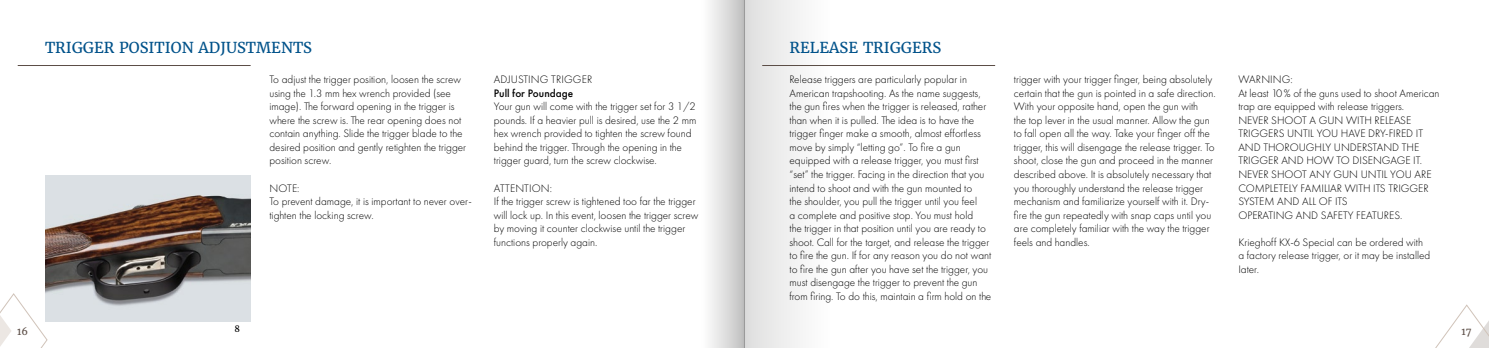
<style>
.page{position:relative;width:1489px;height:348px;background:#fff}
.page>*{position:absolute;margin:0;border:0;box-sizing:border-box;transform-origin:0 0}
.t1{font:15px "Merriweather";color:#00528a}
.t2{font:300 11.25px/13.5px "Futura PT";color:#000}
.t3{font:500 11.25px "Futura PT";color:#000}
.t4{font:10px "Merriweather";color:#5c4e47}
.t5{font:8.75px "Merriweather";color:#000}
</style>
<div class="page">
<svg style="left:0;top:293px;width:48px;height:54px"></svg>
<svg style="left:1436px;top:304px;width:52px;height:43px"></svg>
<div style="left:744px;top:0;width:85px;height:347px;background:linear-gradient(to right,#dedede,#fff)"></div>
<div style="left:702px;top:0;width:42px;height:347px;background:linear-gradient(to right,#fff,#c3c3c2)"></div>
<hr style="left:18px;top:65px;width:233px;height:1px;background:#5c4e47">
<img style="left:45px;top:176px;width:206px;height:145px">
<hr style="left:762px;top:65px;width:233px;height:1px;background:#5c4e47">
<h1 class="t1" style="left:45px;top:38px;width:268px">TRIGGER POSITION ADJUSTMENTS</h1>
<p class="t2" style="left:269px;top:73px;width:198px">To adjust the trigger position, loosen the screw using the 1.3 mm hex wrench provided (see image). The forward opening in the trigger is where the screw is. The rear opening does not contain anything. Slide the trigger blade to the desired position and gently retighten the trigger position screw.</p>
<p class="t2" style="left:269px;top:181px;width:204px">NOTE:<br>To prevent damage, it is important to never over&shy;tighten the locking screw.</p>
<p class="t2" style="left:494px;top:73px;width:100px">ADJUSTING TRIGGER</p>
<p class="t3" style="left:494px;top:86px;width:81px">Pull for Poundage</p>
<p class="t2" style="left:494px;top:100px;width:204px">Your gun will come with the trigger set for 3 1/2 pounds. If a heavier pull is desired, use the 2 mm hex wrench provided to tighten the screw found behind the trigger. Through the opening in the trigger guard, turn the screw clockwise.</p>
<p class="t2" style="left:494px;top:181px;width:206px">ATTENTION:<br>If the trigger screw is tightened too far the trigger will lock up. In this event, loosen the trigger screw by moving it counter clockwise until the trigger functions properly again.</p>
<h1 class="t1" style="left:789px;top:38px;width:153px">RELEASE TRIGGERS</h1>
<p class="t2" style="left:789px;top:73px;width:203px">Release triggers are particularly popular in American trapshooting. As the name suggests, the gun fires when the trigger is released, rather than when it is pulled. The idea is to have the trigger finger make a smooth, almost effortless move by simply “letting go”. To fire a gun equipped with a release trigger, you must first “set” the trigger. Facing in the direction that you intend to shoot and with the gun mounted to<br>the shoulder, you pull the trigger until you feel<br>a complete and positive stop. You must hold<br>the trigger in that position until you are ready to shoot. Call for the target, and release the trigger to fire the gun. If for any reason you do not want to fire the gun after you have set the trigger, you must disengage the trigger to prevent the gun from firing. To do this, maintain a firm hold on the</p>
<p class="t2" style="left:1013px;top:73px;width:203px">trigger with your trigger finger, being absolutely certain that the gun is pointed in a safe direction.<br>With your opposite hand, open the gun with<br>the top lever in the usual manner. Allow the gun to fall open all the way. Take your finger off the trigger, this will disengage the release trigger. To shoot, close the gun and proceed in the manner described above. It is absolutely necessary that you thoroughly understand the release trigger mechanism and familiarize yourself with it. Dry&shy;fire the gun repeatedly with snap caps until you are completely familiar with the way the trigger feels and handles.</p>
<p class="t2" style="left:1238px;top:73px;width:203px">WARNING:<br>At least 10% of the guns used to shoot American trap are equipped with release triggers.<br>NEVER SHOOT A GUN WITH RELEASE<br>TRIGGERS UNTIL YOU HAVE DRY-FIRED IT<br>AND THOROUGHLY UNDERSTAND THE<br>TRIGGER AND HOW TO DISENGAGE IT.<br>NEVER SHOOT ANY GUN UNTIL YOU ARE<br>COMPLETELY FAMILIAR WITH ITS TRIGGER<br>SYSTEM AND ALL OF ITS<br>OPERATING AND SAFETY FEATURES.</p>
<p class="t2" style="left:1238px;top:235px;width:194px">Krieghoff KX-6 Special can be ordered with a factory release trigger, or it may be installed<br>Iater.</p>
<p class="t5" style="left:234px;top:323px;width:7px">8</p>
<p class="t4" style="left:17px;top:324px;width:12px">16</p>
<p class="t4" style="left:1461px;top:324px;width:12px">17</p>
</div>
